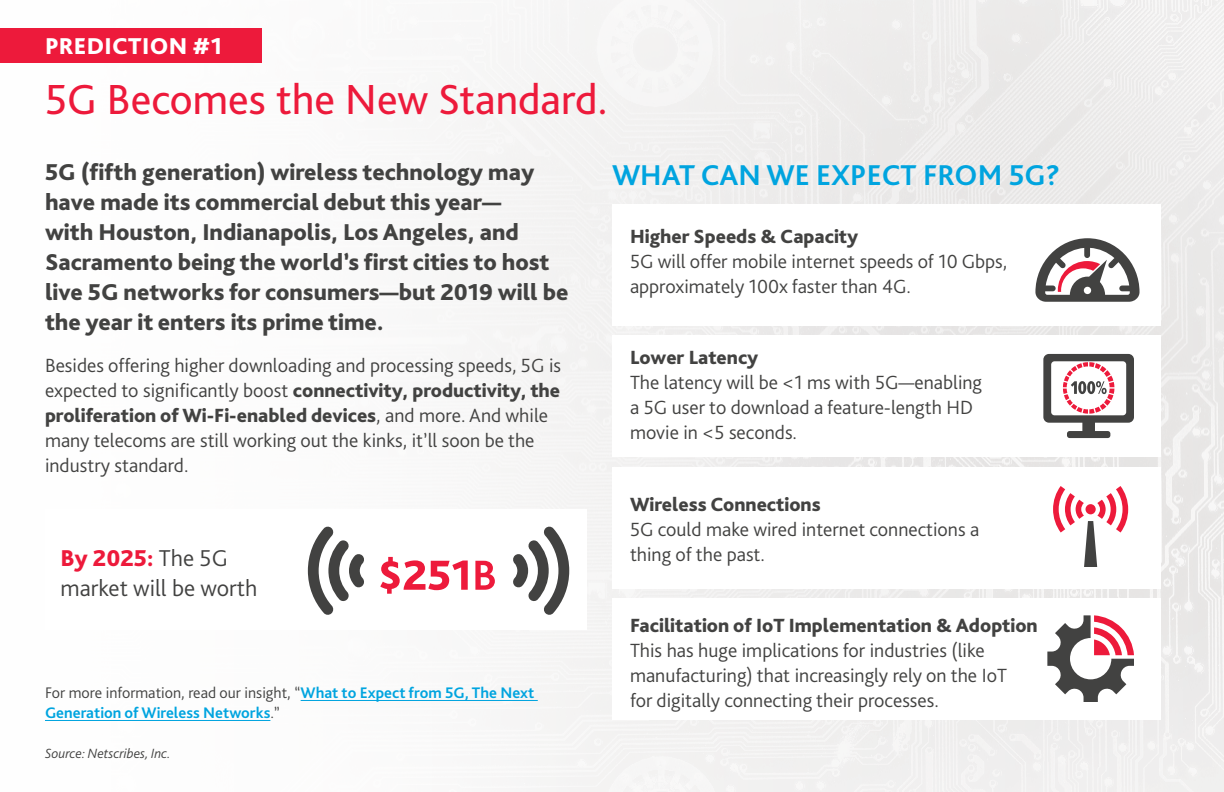
<style>
.page{position:relative;width:1224px;height:792px;background:#fff}
.page>*{position:absolute;margin:0;border:0;box-sizing:border-box;transform-origin:0 0}
.t1{font:44px "Bliss Pro";color:#ed1a3b}
.t2{font:700 30px "Bliss Pro";color:#00a4df}
.t3{font:800 24px/30px "Bliss Pro";color:#424241}
.t4{font:300 24px/30px "Bliss Pro";color:#424241}
.t5{font:800 24px "Bliss Pro";letter-spacing:.01em;color:#fff}
.t6{font:300 20px/25px "Bliss Pro";color:#424241}
.t7{font:800 20px "Bliss Pro";color:#424241}
.t8{font:700 16px/20px "Bliss Pro";color:#00a4df}
.t9{font:italic 300 14px "Bliss Pro";color:#424241}
.s1{font-weight:800}
.s2{font-weight:800;color:#ed1a3b}
.s3{font-weight:300;color:#424241}
</style>
<div class="page">
<img style="left:0;top:0;width:1224px;height:792px">
<div style="left:45px;top:510px;width:542px;height:120px;background:#fff"></div>
<svg style="left:308px;top:526px;width:56px;height:89px"></svg>
<svg style="left:513px;top:526px;width:56px;height:89px"></svg>
<svg style="left:380px;top:557px;width:115px;height:37px"></svg>
<div style="left:0;top:29px;width:262px;height:34px;background:#ed1a3b"></div>
<hr style="left:301px;top:700px;width:237px;height:1px;background:#00a4df">
<hr style="left:45px;top:720px;width:225px;height:1px;background:#00a4df">
<div style="left:612px;top:467px;width:549px;height:122px;background:#fff"></div>
<div style="left:612px;top:335px;width:549px;height:122px;background:#fff"></div>
<div style="left:612px;top:598px;width:549px;height:122px;background:#fff"></div>
<div style="left:612px;top:204px;width:549px;height:122px;background:#fff"></div>
<svg style="left:1047px;top:615px;width:87px;height:87px"></svg>
<svg style="left:1035px;top:238px;width:105px;height:64px"></svg>
<svg style="left:1043px;top:354px;width:91px;height:84px"></svg>
<svg style="left:1053px;top:486px;width:75px;height:81px"></svg>
<p class="t5" style="left:45px;top:31px;width:178px">PREDICTION #1</p>
<h1 class="t1" style="left:45px;top:72px;width:564px">5G Becomes the New Standard.</h1>
<p class="t3" style="left:45px;top:157px;width:525px">5G (fifth generation) wireless technology may have made its commercial debut this year—<br>with Houston, Indianapolis, Los Angeles, and Sacramento being the world’s first cities to host live 5G networks for consumers—but 2019 will be the year it enters its prime time.</p>
<p class="t6" style="left:45px;top:353px;width:518px">Besides offering higher downloading and processing speeds, 5G is expected to significantly boost <span class="s1">connectivity, productivity, the proliferation of Wi-Fi-enabled devices</span>, and more. And while many telecoms are still working out the kinks, it’ll soon be the industry standard.</p>
<p class="t4" style="left:60px;top:543px;width:199px"><span class="s2">By 2025:</span> The 5G market will be worth</p>
<p class="t8" style="left:45px;top:682px;width:491px"><span class="s3">For more information, read our insight, “</span>What to Expect from 5G, The Next<br>Generation of Wireless Networks<span class="s3">.”</span></p>
<p class="t9" style="left:45px;top:744px;width:127px">Source: Netscribes, Inc.</p>
<h2 class="t2" style="left:612px;top:156px;width:450px">WHAT CAN WE EXPECT FROM 5G?</h2>
<p class="t7" style="left:630px;top:224px;width:230px">Higher Speeds &amp; Capacity</p>
<p class="t6" style="left:630px;top:248px;width:379px">5G will offer mobile internet speeds of 10 Gbps, approximately 100x faster than 4G.</p>
<p class="t7" style="left:630px;top:345px;width:130px">Lower Latency</p>
<p class="t6" style="left:630px;top:370px;width:354px">The latency will be &lt;1 ms with 5G—enabling a 5G user to download a feature-length HD movie in &lt;5 seconds.</p>
<p class="t7" style="left:630px;top:492px;width:192px">Wireless Connections</p>
<p class="t6" style="left:630px;top:516px;width:351px">5G could make wired internet connections a thing of the past.</p>
<p class="t7" style="left:630px;top:613px;width:409px">Facilitation of IoT Implementation &amp; Adoption</p>
<p class="t6" style="left:630px;top:638px;width:378px">This has huge implications for industries (like manufacturing) that increasingly rely on the IoT for digitally connecting their processes.</p>
</div>
